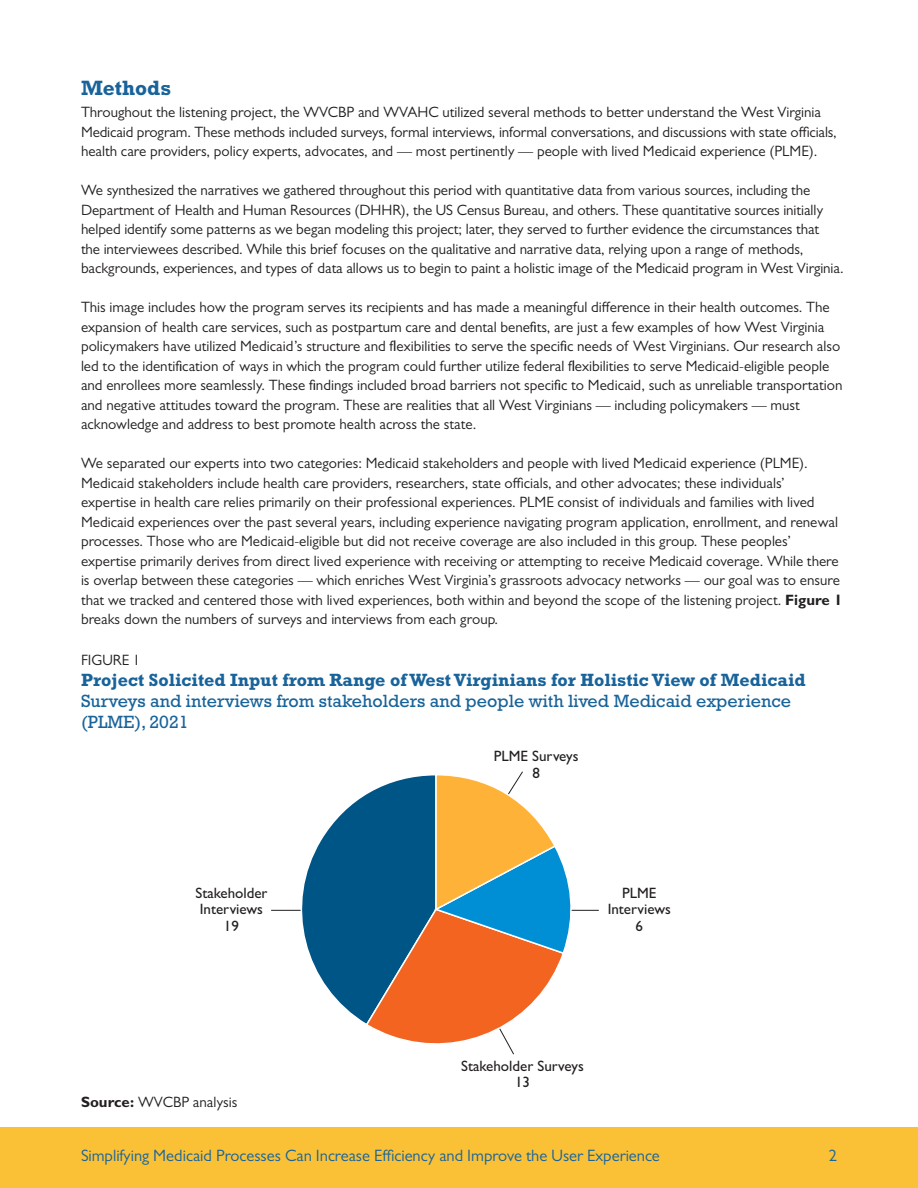
<style>
.page{position:relative;width:918px;height:1188px;background:#fff}
.page>*{position:absolute;margin:0;border:0;box-sizing:border-box;transform-origin:0 0}
.Subheads{font:700 21px "Rockwell Std";color:#18639a}
.Figure_Title_Line_2{font:18px/21px "Rockwell Std";color:#18639a}
.Figure_Title{font:700 18px "Rockwell Std";color:#18639a}
.t1{font:16.5px "Gill Sans MT Pro";color:#18639a}
.COPY{font:15px/19.5px "Gill Sans MT Pro";color:#231f20}
.t2{font:15px/16.5px "Gill Sans";color:#231f20;text-align:center}
.Source{font:15px "Gill Sans MT Pro";color:#231f20}
.Figure_Numbers{font:15px "Gill Sans MT Pro";color:#231f20}
.s1{font-weight:700}
</style>
<div class="page">
<div style="left:0;top:1127px;width:918px;height:61px;background:#fac136"></div>
<svg style="left:282px;top:773px;width:294px;height:282px"></svg>
<p class="Subheads" style="left:81px;top:76px;width:92px">Methods</p>
<p class="COPY" style="left:81px;top:103px;width:757px">Throughout the listening project, the WVCBP and WVAHC utilized several methods to better understand the West Virginia<br>Medicaid program. These methods included surveys, formal interviews, informal conversations, and discussions with state officials, health care providers, policy experts, advocates, and — most pertinently — people with lived Medicaid experience (PLME).</p>
<p class="COPY" style="left:81px;top:181px;width:764px">We synthesized the narratives we gathered throughout this period with quantitative data from various sources, including the Department of Health and Human Resources (DHHR), the US Census Bureau, and others. These quantitative sources initially helped identify some patterns as we began modeling this project; later, they served to further evidence the circumstances that<br>the interviewees described. While this brief focuses on the qualitative and narrative data, relying upon a range of methods, backgrounds, experiences, and types of data allows us to begin to paint a holistic image of the Medicaid program in West Virginia.</p>
<p class="COPY" style="left:81px;top:298px;width:763px">This image includes how the program serves its recipients and has made a meaningful difference in their health outcomes. The expansion of health care services, such as postpartum care and dental benefits, are just a few examples of how West Virginia policymakers have utilized Medicaid’s structure and flexibilities to serve the specific needs of West Virginians. Our research also led to the identification of ways in which the program could further utilize federal flexibilities to serve Medicaid-eligible people and enrollees more seamlessly. These findings included broad barriers not specific to Medicaid, such as unreliable transportation and negative attitudes toward the program. These are realities that all West Virginians — including policymakers — must acknowledge and address to best promote health across the state.</p>
<p class="COPY" style="left:81px;top:454px;width:763px">We separated our experts into two categories: Medicaid stakeholders and people with lived Medicaid experience (PLME).<br>Medicaid stakeholders include health care providers, researchers, state officials, and other advocates; these individuals’ expertise in health care relies primarily on their professional experiences. PLME consist of individuals and families with lived Medicaid experiences over the past several years, including experience navigating program application, enrollment, and renewal processes. Those who are Medicaid-eligible but did not receive coverage are also included in this group. These peoples’ expertise primarily derives from direct lived experience with receiving or attempting to receive Medicaid coverage. While there is overlap between these categories — which enriches West Virginia’s grassroots advocacy networks — our goal was to ensure that we tracked and centered those with lived experiences, both within and beyond the scope of the listening project. <span class="s1">Figure 1 </span>breaks down the numbers of surveys and interviews from each group.</p>
<p class="Figure_Numbers" style="left:81px;top:651px;width:61px">FIGURE 1</p>
<p class="Figure_Title" style="left:81px;top:669px;width:726px">Project Solicited Input from Range of West Virginians for Holistic View of Medicaid</p>
<p class="Figure_Title_Line_2" style="left:81px;top:690px;width:712px">Surveys and interviews from stakeholders and people with lived Medicaid experience (PLME), 2021</p>
<p class="t2" style="left:195px;top:884px;width:74px">Stakeholder<br>Interviews<br>19</p>
<p class="Source" style="left:81px;top:1093px;width:158px"><span class="s1">Source:</span> WVCBP analysis</p>
<p class="t2" style="left:494px;top:748px;width:86px">PLME Surveys<br>8</p>
<p class="t2" style="left:608px;top:884px;width:65px">PLME<br>Interviews<br>6</p>
<p class="t2" style="left:461px;top:1058px;width:124px">Stakeholder Surveys<br>13</p>
<p class="t1" style="left:81px;top:1146px;width:580px">Simplifying Medicaid Processes Can Increase Efficiency and Improve the User Experience</p>
<p class="t1" style="left:829px;top:1146px;width:10px">2</p>
</div>
